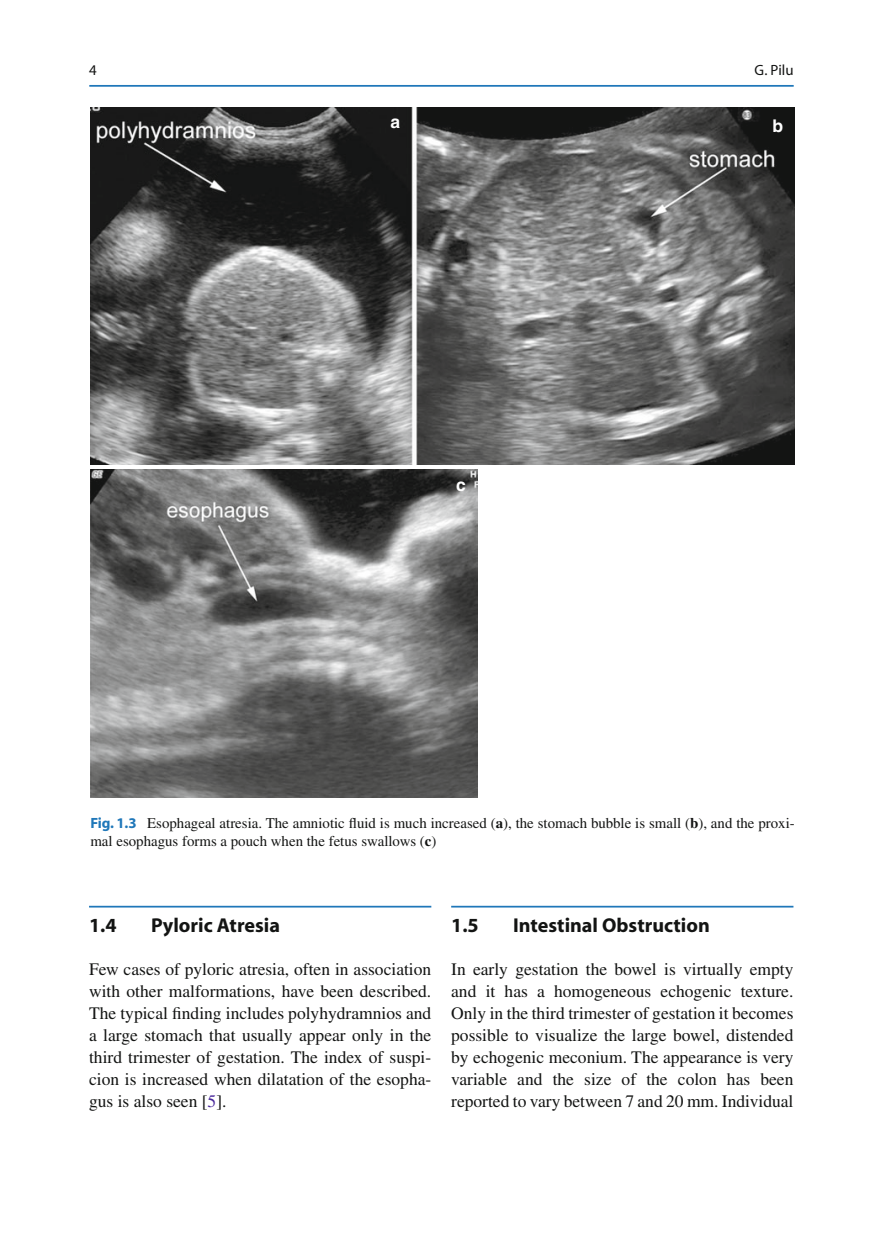
<style>
.page{position:relative;width:883px;height:1260px;background:#fff}
.page>*{position:absolute;margin:0;border:0;box-sizing:border-box;transform-origin:0 0}
.t1{font:700 20.12px "Fysngd Myriad";color:#131413}
.t2{font:17.5px/21.9px "Wnjsmg Times";color:#131413;text-align:justify}
.t3{font:700 17.5px "Lwgmvv Helvetica";color:#fff}
.t4{font:14.88px/17.5px "Wnjsmg Times";color:#131413}
.t5{font:14.88px "Hqclnt Myriad";color:#131413}
.s1{font-family:"Fysngd Myriad";font-weight:700;color:#1f77b9}
.s2{font-family:"Rtnhxm Times";font-weight:700}
.s3{color:#48279a}
</style>
<div class="page">
<hr style="left:89px;top:906px;width:342px;height:2px;background:#1f77b9">
<hr style="left:451px;top:906px;width:342px;height:2px;background:#1f77b9">
<img style="left:90px;top:107px;width:705px;height:358px">
<img style="left:90px;top:470px;width:387px;height:327px">
<hr style="left:89px;top:85px;width:705px;height:2px;background:#1f77b9">
<p class="t5" style="left:89px;top:64px;width:9px">4</p>
<p class="t3" style="left:391px;top:112px;width:11px">a</p>
<p class="t3" style="left:456px;top:475px;width:11px">c</p>
<p class="t5" style="left:754px;top:64px;width:41px">G. Pilu</p>
<p class="t3" style="left:773px;top:116px;width:12px">b</p>
<p class="t4" style="left:90px;top:816px;width:706px"><span class="s1">Fig. 1.3</span> Esophageal atresia. The amniotic fluid is much increased ( <span class="s2">a</span> ), the stomach bubble is small ( <span class="s2">b</span> ), and the proxi&shy;mal esophagus forms a pouch when the fetus swallows ( <span class="s2">c</span> )</p>
<p class="t1" style="left:89px;top:917px;width:29px">1.4</p>
<p class="t1" style="left:151px;top:917px;width:130px">Pyloric Atresia</p>
<p class="t2" style="left:89px;top:960px;width:344px">Few cases of pyloric atresia, often in association with other malformations, have been described.<br>The typical finding includes polyhydramnios and a large stomach that usually appear only in the third trimester of gestation. The index of suspi&shy;cion is increased when dilatation of the esopha&shy;gus is also seen [ <span class="s3">5</span> ].</p>
<p class="t1" style="left:451px;top:917px;width:29px">1.5</p>
<p class="t1" style="left:513px;top:917px;width:198px">Intestinal Obstruction</p>
<p class="t2" style="left:451px;top:960px;width:344px">In early gestation the bowel is virtually empty and it has a homogeneous echogenic texture.<br>Only in the third trimester of gestation it becomes possible to visualize the large bowel, distended by echogenic meconium. The appearance is very variable and the size of the colon has been reported to vary between 7 and 20 mm. Individual</p>
</div>
